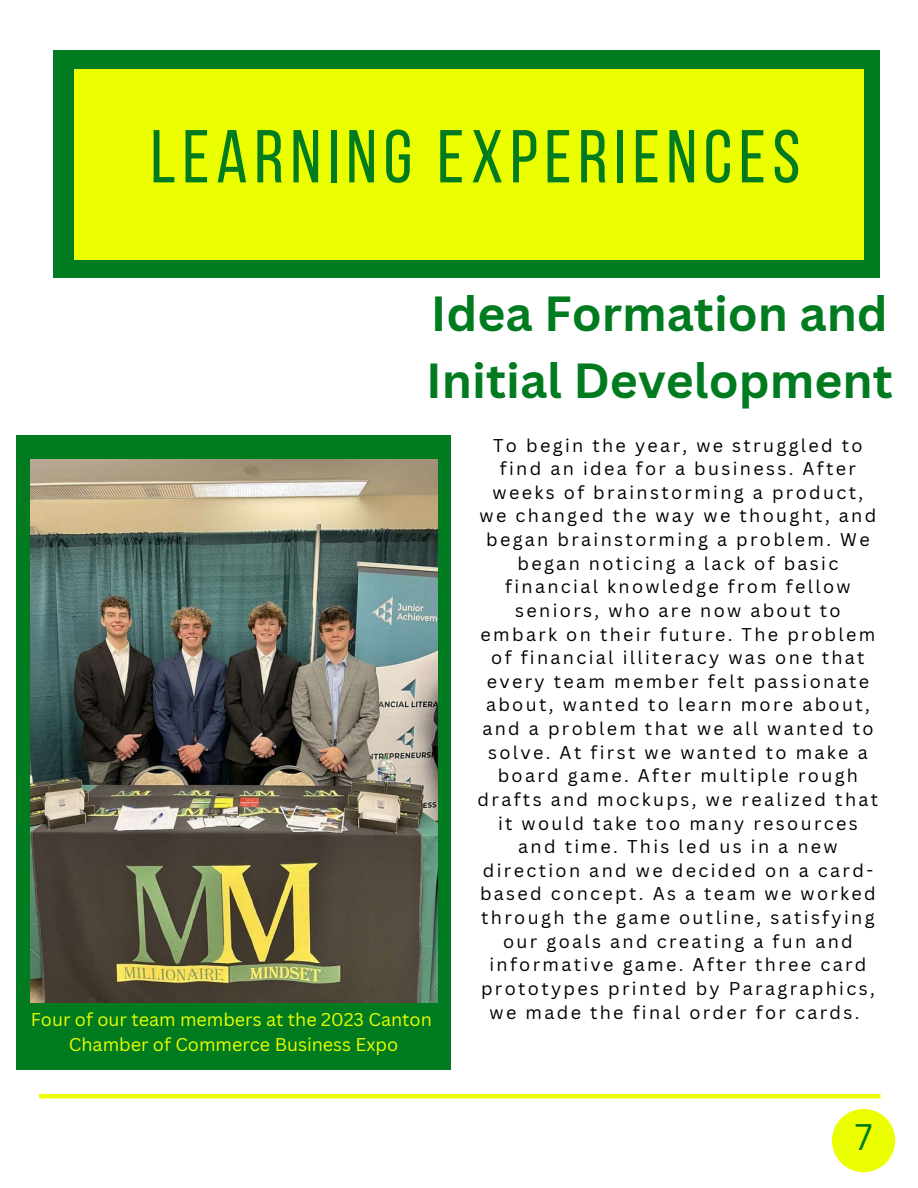
<style>
.page{position:relative;width:918px;height:1188px;background:#fff}
.page>*{position:absolute;margin:0;border:0;box-sizing:border-box;transform-origin:0 0}
.t1{font:74.7px "Bebas Neue";letter-spacing:.09em;color:#007b1f}
.t2{font:700 48px/66.3px "Canva Sans";color:#007b1f}
.t3{font:36px "Canva Sans";color:#007b1f}
.t4{font:18px/23.7px "Canva Sans";letter-spacing:.13em;color:#000;text-align:center}
.t5{font:18px/24.8px "Canva Sans";color:#ebff00;text-align:center}
</style>
<div class="page">
<div style="left:53px;top:50px;width:826px;height:227px;background:#007b1f"></div>
<div style="left:74px;top:70px;width:790px;height:190px;background:#ebff00"></div>
<hr style="left:39px;top:1094px;width:842px;height:4px;background:#ebff00">
<div style="left:16px;top:435px;width:435px;height:635px;background:#007b1f"></div>
<img style="left:30px;top:459px;width:407px;height:543px">
<div style="left:832px;top:1109px;width:63px;height:63px;background:#ebff00;border-radius:50%"></div>
<h1 class="t1" style="left:151px;top:126px;width:651px">LEARNING EXPERIENCES</h1>
<h2 class="t2" style="left:426px;top:280px;width:468px">Idea Formation and<br>Initial Development</h2>
<p class="t5" style="left:31px;top:1007px;width:403px">Four of our team members at the 2023 Canton<br>Chamber of Commerce Business Expo</p>
<p class="t4" style="left:478px;top:433px;width:402px">To begin the year, we struggled to find an idea for a business. After weeks of brainstorming a product, we changed the way we thought, and began brainstorming a problem. We began noticing a lack of basic financial knowledge from fellow seniors, who are now about to embark on their future. The problem of financial illiteracy was one that every team member felt passionate about, wanted to learn more about, and a problem that we all wanted to solve. At first we wanted to make a board game. After multiple rough drafts and mockups, we realized that it would take too many resources and time. This led us in a new direction and we decided on a card&shy;based concept. As a team we worked through the game outline, satisfying our goals and creating a fun and informative game. After three card prototypes printed by Paragraphics, we made the final order for cards.</p>
<h3 class="t3" style="left:855px;top:1112px;width:19px">7</h3>
</div>
